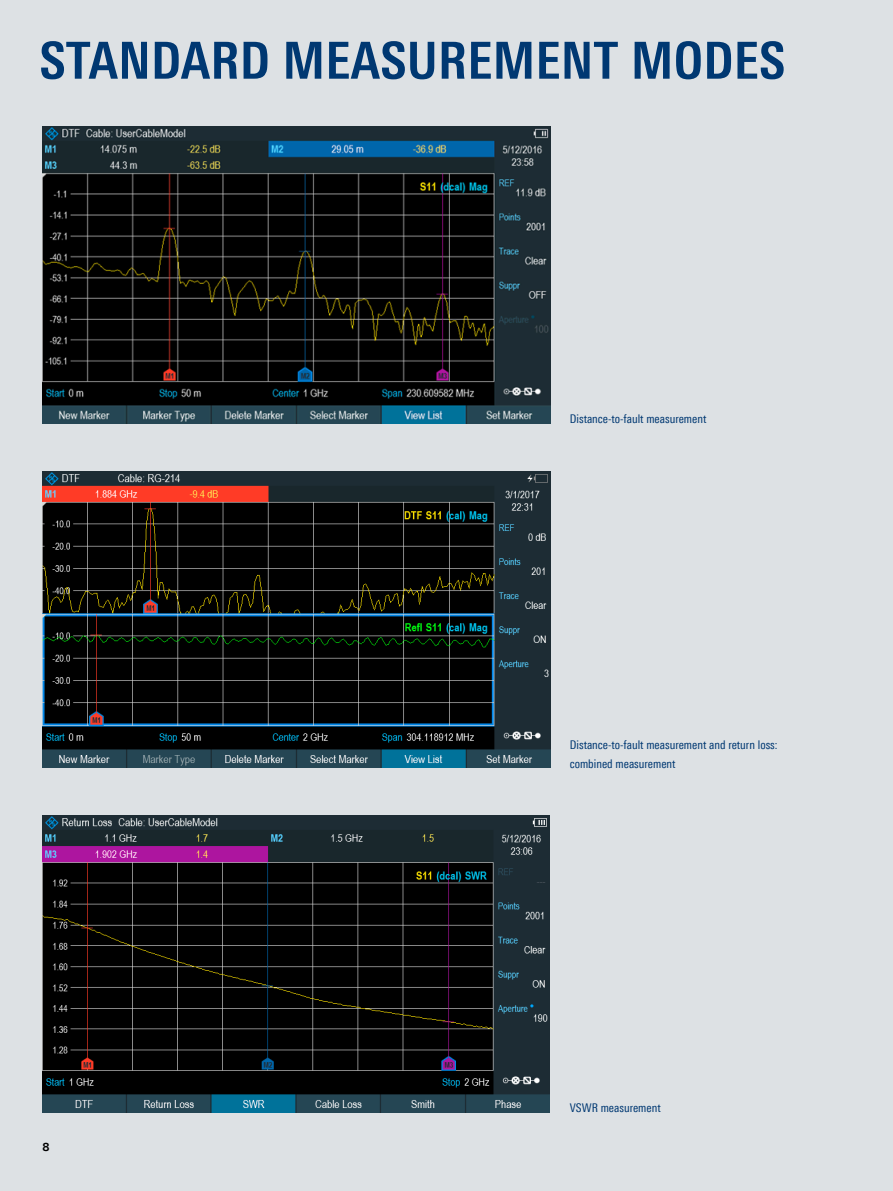
<style>
.page{position:relative;width:893px;height:1191px;background:#dde1e4}
.page>*{position:absolute;margin:0;border:0;box-sizing:border-box;transform-origin:0 0}
.Seiten_Headline_34Pt{font:700 51px "Linotype Univers 620 Cn";letter-spacing:.01em;color:#003872}
.Bildunterschrift{font:12px/19.2px "Linotype Univers 420 Cn";color:#003872}
.Fusszeile_rechts{font:700 11.25px "Linotype Univers 630";color:#000}
</style>
<div class="page">
<img style="left:43px;top:815px;width:507px;height:297px">
<img style="left:43px;top:471px;width:508px;height:296px">
<img style="left:43px;top:126px;width:508px;height:298px">
<p class="Seiten_Headline_34Pt" style="left:40px;top:30px;width:747px">STANDARD MEASUREMENT MODES</p>
<p class="Bildunterschrift" style="left:570px;top:409px;width:138px">Distance-to-fault measurement</p>
<p class="Bildunterschrift" style="left:570px;top:734px;width:209px">Distance-to-fault measurement and return loss: combined measurement</p>
<p class="Fusszeile_rechts" style="left:43px;top:1139px;width:9px">8</p>
<p class="Bildunterschrift" style="left:570px;top:1098px;width:92px">VSWR measurement</p>
</div>
